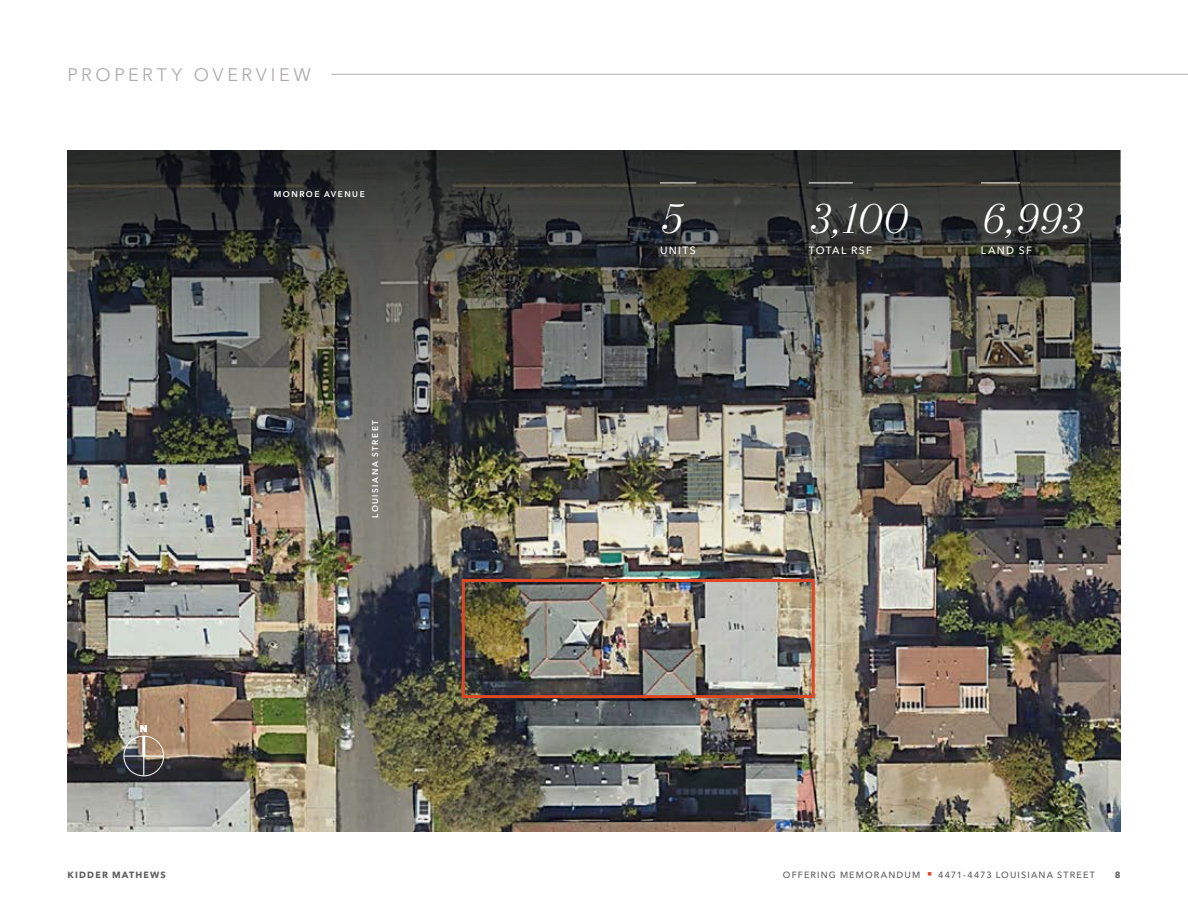
<style>
.page{position:relative;width:1188px;height:918px;background:#fff}
.page>*{position:absolute;margin:0;border:0;box-sizing:border-box;transform-origin:0 0}
.t1{font:italic 300 42px "Mort Modern 07";letter-spacing:.01em;color:#fff}
.t2{font:18px "Avenir Next LT Pro";letter-spacing:.2em;color:#afabac}
.t3{font:500 10.5px "Avenir Next LT Pro";letter-spacing:.125em;color:#fff}
.t4{font:800 10.35px "Avenir Next LT Pro";color:#fff}
.t5{font:500 9px "Avenir Next LT Pro";letter-spacing:.13em;color:#5f5d5e}
.t6{font:700 9px "Avenir Next LT Pro";letter-spacing:.13em;color:#5f5d5e}
.t7{font:600 8.25px "Avenir Next LT Pro";letter-spacing:.18em;color:#fff}
.s1{color:#de4726}
</style>
<div class="page">
<img style="left:68px;top:150px;width:1052px;height:681px">
<div style="left:462px;top:579px;width:353px;height:119px;border:3px solid #de4726"></div>
<div style="left:124px;top:736px;width:40px;height:40px;border:1px solid #fff;border-radius:50%"></div>
<hr style="left:142px;top:736px;width:3px;height:20px;background:#fff">
<hr style="left:124px;top:756px;width:40px;height:1px;background:#fff">
<svg style="left:143px;top:757px;width:1px;height:19px"></svg>
<hr style="left:809px;top:183px;width:44px;height:1px;background:#fff">
<hr style="left:660px;top:183px;width:36px;height:1px;background:#fff">
<hr style="left:981px;top:183px;width:39px;height:1px;background:#fff">
<hr style="left:331px;top:74px;width:857px;height:1px;background:#afabac">
<h2 class="t2" style="left:68px;top:64px;width:245px">PROPERTY OVERVIEW</h2>
<p class="t4" style="left:148px;top:735px;width:10px;rotate:-180deg">N</p>
<p class="t7" style="left:274px;top:190px;width:92px">MONROE AVENUE</p>
<p class="t7" style="left:370px;top:518px;width:99px;rotate:-90deg">LOUISIANA STREET</p>
<h1 class="t1" style="left:660px;top:194px;width:22px">5</h1>
<p class="t3" style="left:660px;top:244px;width:37px">UNITS</p>
<h1 class="t1" style="left:809px;top:194px;width:100px">3,100</h1>
<p class="t3" style="left:809px;top:244px;width:65px">TOTAL RSF</p>
<h1 class="t1" style="left:981px;top:194px;width:102px">6,993</h1>
<p class="t3" style="left:981px;top:244px;width:53px">LAND SF</p>
<p class="t6" style="left:68px;top:869px;width:100px">KIDDER MATHEWS</p>
<p class="t5" style="left:783px;top:869px;width:313px">OFFERING MEMORANDUM <span class="s1">■</span> 4471-4473 LOUISIANA STREET</p>
<p class="t6" style="left:1115px;top:869px;width:7px">8</p>
</div>
